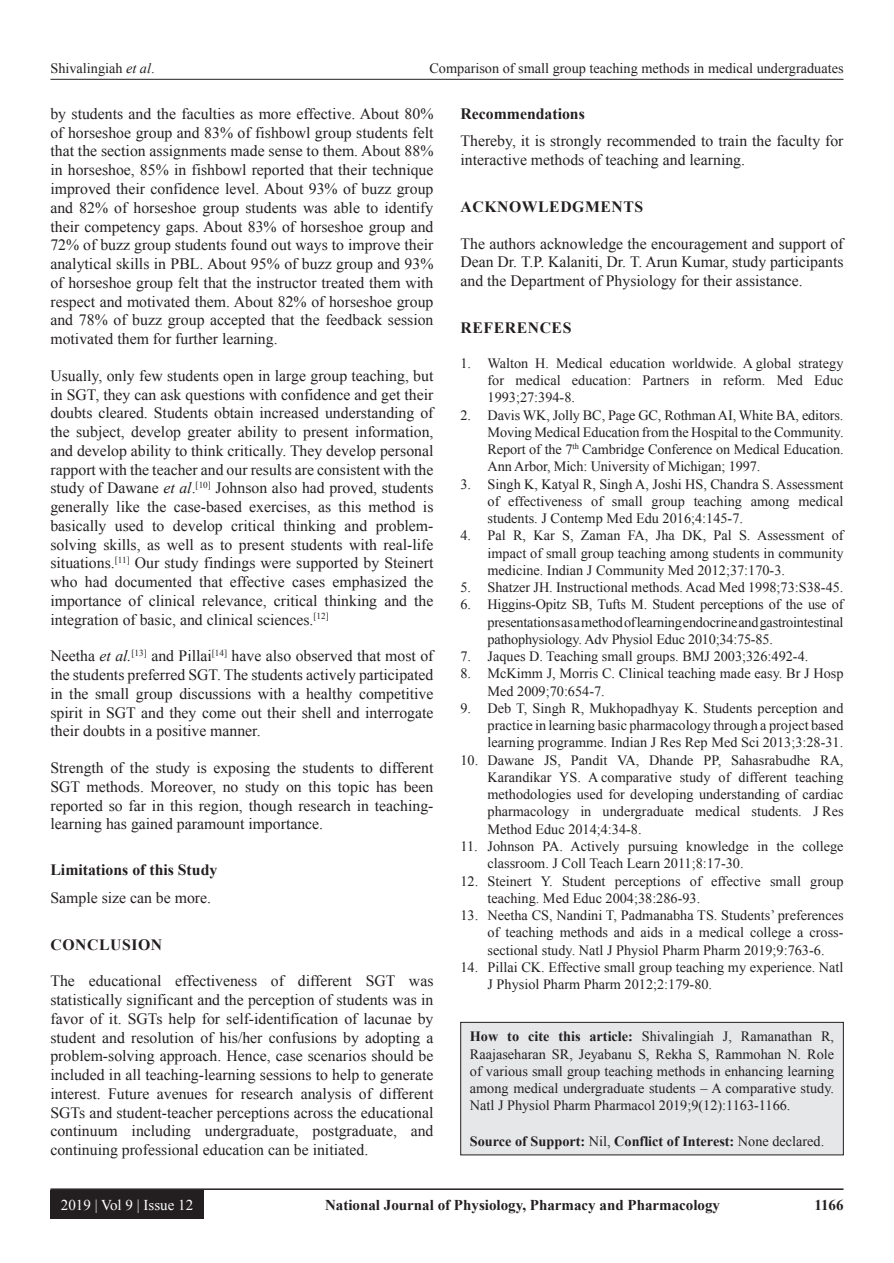
<style>
.page{position:relative;width:894px;height:1263px;background:#fff}
.page>*{position:absolute;margin:0;border:0;box-sizing:border-box;transform-origin:0 0}
.TX{font:15.75px/18.8px "Times New Roman";color:#231f20;text-align:justify}
.t1{font:700 15.75px "Times New Roman";letter-spacing:.015em;color:#231f20}
.t2{font:700 15.75px "Times New Roman";letter-spacing:.035em;color:#231f20}
.t3{font:700 15px "Times New Roman";color:#231f20}
.t4{font:15px "Times New Roman";color:#fff}
.REF{font:14.25px/17.2px "Times New Roman";color:#231f20;text-align:justify}
.HTC{font:14.25px/17.2px "Times New Roman";color:#231f20;text-align:justify}
.HTC-2{font:700 14.25px "Times New Roman";color:#231f20}
.s1{font-style:italic}
.s2{font-weight:700}
.s3{font-weight:400}
</style>
<div class="page">
<hr style="left:50px;top:79px;width:793px;height:1px;background:#231f20">
<hr style="left:50px;top:1188px;width:793px;height:1px;background:#231f20">
<div style="left:50px;top:1190px;width:153px;height:28px;background:#231f20"></div>
<div style="left:460px;top:1022px;width:383px;height:132px;background:#e6e7e9"></div>
<div style="left:460px;top:1022px;width:383px;height:133px;border:1px solid #231f20"></div>
<p class="HTC" style="left:50px;top:59px;width:106px">Shivalingiah <span class="s1">et al</span>.</p>
<p class="HTC" style="left:429px;top:59px;width:415px">Comparison of small group teaching methods in medical undergraduates</p>
<p class="TX" style="left:50px;top:104px;width:384px">by students and the faculties as more effective. About 80% of horseshoe group and 83% of fishbowl group students felt that the section assignments made sense to them. About 88% in horseshoe, 85% in fishbowl reported that their technique improved their confidence level. About 93% of buzz group and 82% of horseshoe group students was able to identify their competency gaps. About 83% of horseshoe group and 72% of buzz group students found out ways to improve their analytical skills in PBL. About 95% of buzz group and 93% of horseshoe group felt that the instructor treated them with respect and motivated them. About 82% of horseshoe group and 78% of buzz group accepted that the feedback session motivated them for further learning.</p>
<p class="TX" style="left:50px;top:366px;width:384px">Usually, only few students open in large group teaching, but in SGT, they can ask questions with confidence and get their doubts cleared. Students obtain increased understanding of the subject, develop greater ability to present information, and develop ability to think critically. They develop personal rapport with the teacher and our results are consistent with the study of Dawane <span class="s1">et al</span>.<sup>[10]</sup> Johnson also had proved, students generally like the case-based exercises, as this method is basically used to develop critical thinking and problem&shy;solving skills, as well as to present students with real-life situations.<sup>[11]</sup> Our study findings were supported by Steinert who had documented that effective cases emphasized the importance of clinical relevance, critical thinking and the integration of basic, and clinical sciences.<sup>[12]</sup></p>
<p class="TX" style="left:50px;top:646px;width:384px">Neetha <span class="s1">et al.</span><sup>[13]</sup> and Pillai<sup>[14]</sup> have also observed that most of the students preferred SGT. The students actively participated in the small group discussions with a healthy competitive spirit in SGT and they come out their shell and interrogate their doubts in a positive manner.</p>
<p class="TX" style="left:50px;top:758px;width:384px">Strength of the study is exposing the students to different SGT methods. Moreover, no study on this topic has been reported so far in this region, though research in teaching&shy;learning has gained paramount importance.</p>
<h2 class="t1" style="left:50px;top:858px;width:168px">Limitations of this Study</h2>
<p class="TX" style="left:50px;top:888px;width:162px">Sample size can be more.</p>
<h1 class="t2" style="left:50px;top:933px;width:113px">CONCLUSION</h1>
<p class="TX" style="left:50px;top:971px;width:384px">The educational effectiveness of different SGT was statistically significant and the perception of students was in favor of it. SGTs help for self-identification of lacunae by student and resolution of his/her confusions by adopting a problem-solving approach. Hence, case scenarios should be included in all teaching-learning sessions to help to generate interest. Future avenues for research analysis of different SGTs and student-teacher perceptions across the educational continuum including undergraduate, postgraduate, and continuing professional education can be initiated.</p>
<h2 class="t1" style="left:460px;top:102px;width:126px">Recommendations</h2>
<p class="TX" style="left:460px;top:131px;width:384px">Thereby, it is strongly recommended to train the faculty for interactive methods of teaching and learning.</p>
<h1 class="t2" style="left:460px;top:195px;width:184px">ACKNOWLEDGMENTS</h1>
<p class="TX" style="left:460px;top:233px;width:384px">The authors acknowledge the encouragement and support of Dean Dr. T.P. Kalaniti, Dr. T. Arun Kumar, study participants and the Department of Physiology for their assistance.</p>
<h1 class="t2" style="left:460px;top:316px;width:112px">REFERENCES</h1>
<p class="REF" style="left:487px;top:354px;width:357px;text-indent:-27px">1. Walton H. Medical education worldwide. A global strategy for medical education: Partners in reform. Med Educ 1993;27:394-8.</p>
<p class="REF" style="left:487px;top:406px;width:357px;text-indent:-27px">2. Davis WK, Jolly BC, Page GC, Rothman AI, White BA, editors.<br>Moving Medical Education from the Hospital to the Community.<br>Report of the 7<sup>th</sup> Cambridge Conference on Medical Education.<br>Ann Arbor, Mich: University of Michigan; 1997.</p>
<p class="REF" style="left:487px;top:475px;width:357px;text-indent:-27px">3. Singh K, Katyal R, Singh A, Joshi HS, Chandra S. Assessment of effectiveness of small group teaching among medical students. J Contemp Med Edu 2016;4:145-7.</p>
<p class="REF" style="left:487px;top:526px;width:357px;text-indent:-27px">4. Pal R, Kar S, Zaman FA, Jha DK, Pal S. Assessment of impact of small group teaching among students in community medicine. Indian J Community Med 2012;37:170-3.</p>
<p class="REF" style="left:460px;top:578px;width:384px">5. Shatzer JH. Instructional methods. Acad Med 1998;73:S38-45.</p>
<p class="REF" style="left:487px;top:595px;width:357px;text-indent:-27px">6. Higgins-Opitz SB, Tufts M. Student perceptions of the use of presentations as a method of learning endocrine and gastrointestinal pathophysiology. Adv Physiol Educ 2010;34:75-85.</p>
<p class="REF" style="left:460px;top:647px;width:349px">7. Jaques D. Teaching small groups. BMJ 2003;326:492-4.</p>
<p class="REF" style="left:487px;top:664px;width:357px;text-indent:-27px">8. McKimm J, Morris C. Clinical teaching made easy. Br J Hosp<br>Med 2009;70:654-7.</p>
<p class="REF" style="left:487px;top:699px;width:357px;text-indent:-27px">9. Deb T, Singh R, Mukhopadhyay K. Students perception and practice in learning basic pharmacology through a project based learning programme. Indian J Res Rep Med Sci 2013;3:28-31.</p>
<p class="REF" style="left:487px;top:751px;width:357px;text-indent:-27px">10. Dawane JS, Pandit VA, Dhande PP, Sahasrabudhe RA, Karandikar YS. A comparative study of different teaching methodologies used for developing understanding of cardiac pharmacology in undergraduate medical students. J Res Method Educ 2014;4:34-8.</p>
<p class="REF" style="left:487px;top:837px;width:357px;text-indent:-27px">11. Johnson PA. Actively pursuing knowledge in the college classroom. J Coll Teach Learn 2011;8:17-30.</p>
<p class="REF" style="left:487px;top:871px;width:357px;text-indent:-27px">12. Steinert Y. Student perceptions of effective small group teaching. Med Educ 2004;38:286-93.</p>
<p class="REF" style="left:487px;top:906px;width:357px;text-indent:-27px">13. Neetha CS, Nandini T, Padmanabha TS. Students’ preferences of teaching methods and aids in a medical college a cross&shy;sectional study. Natl J Physiol Pharm Pharm 2019;9:763-6.</p>
<p class="REF" style="left:487px;top:958px;width:357px;text-indent:-27px">14. Pillai CK. Effective small group teaching my experience. Natl<br>J Physiol Pharm Pharm 2012;2:179-80.</p>
<p class="HTC" style="left:469px;top:1027px;width:365px"><span class="s2">How to cite this article:</span> Shivalingiah J, Ramanathan R, Raajaseharan SR, Jeyabanu S, Rekha S, Rammohan N. Role of various small group teaching methods in enhancing learning among medical undergraduate students – A comparative study.<br>Natl J Physiol Pharm Pharmacol 2019;9(12):1163-1166.</p>
<p class="HTC-2" style="left:469px;top:1130px;width:356px">Source of Support: <span class="s3">Nil,</span> Conflict of Interest: <span class="s3">None declared.</span></p>
<p class="t4" style="left:61px;top:1193px;width:134px">2019 | Vol 9 | Issue 12</p>
<p class="t3" style="left:325px;top:1194px;width:396px">National Journal of Physiology, Pharmacy and Pharmacology</p>
<p class="t3" style="left:814px;top:1194px;width:31px">1166</p>
</div>
